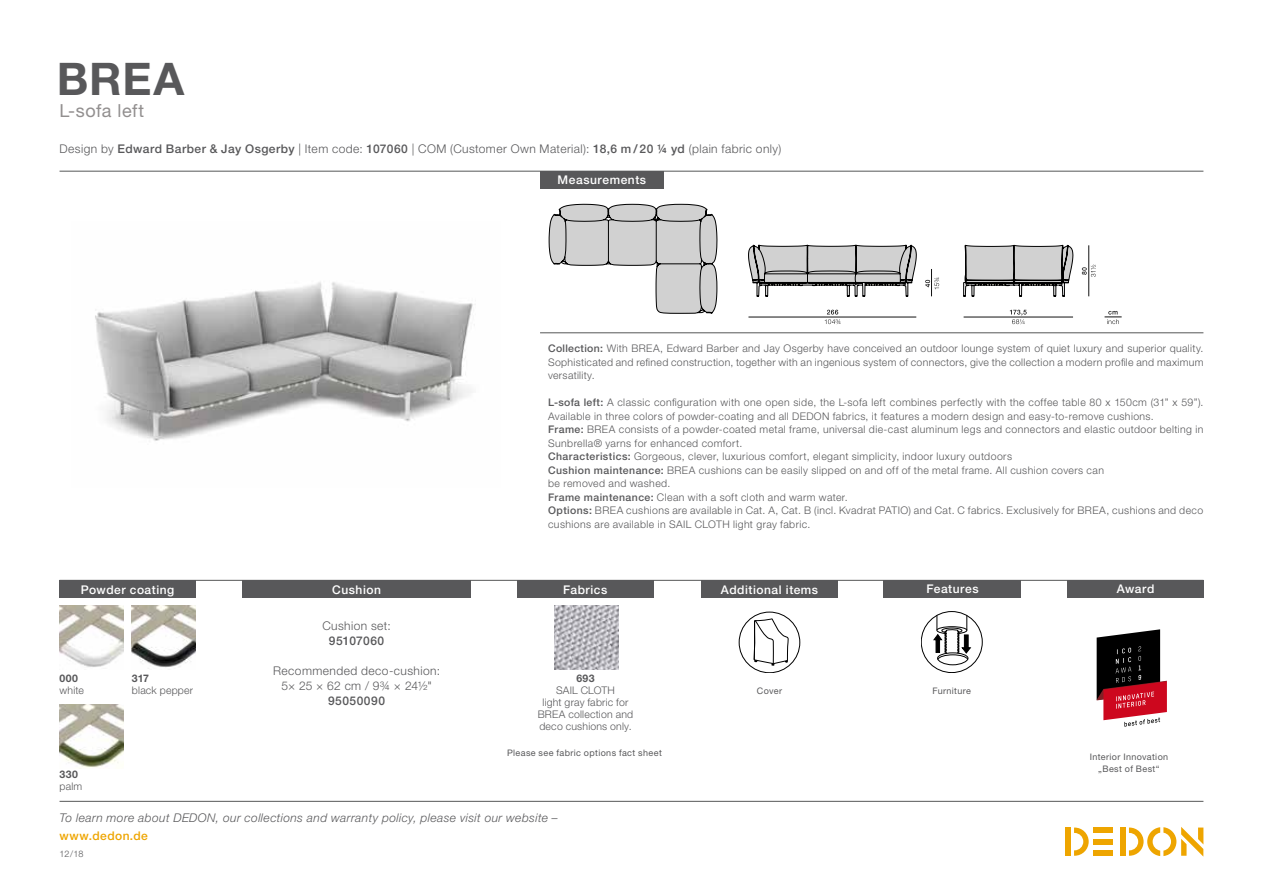
<style>
.page{position:relative;width:1263px;height:893px;background:#fff}
.page>*{position:absolute;margin:0;border:0;box-sizing:border-box;transform-origin:0 0}
.t1{font:700 45px "Helvetica Neue LT";color:#58585a}
.t2{font:18px "Helvetica Neue LT";letter-spacing:.025em;color:#928f8f}
.t3{font:300 12px/15px "Helvetica Neue LT";letter-spacing:.035em;color:#58585a;text-align:center}
.t4{font:italic 300 12px "Helvetica Neue LT";letter-spacing:.035em;color:#58585a}
.t5{font:500 12px "Helvetica Neue LT";letter-spacing:.045em;color:#fff}
.t6{font:500 12px "Helvetica Neue LT";letter-spacing:.035em;color:#eea500}
.t7{font:500 12px "Helvetica Neue LT";letter-spacing:.02em;color:#58585a}
.t8{font:500 12px "Helvetica Neue LT";letter-spacing:.04em;color:#58585a}
.t9{font:300 10.5px/13.5px "Helvetica Neue LT";letter-spacing:.04em;color:#58585a;text-align:justify}
.t10{font:300 10.5px/12px "Helvetica Neue LT";letter-spacing:.02em;color:#58585a;text-align:center}
.t11{font:700 10.5px "Helvetica Neue LT";letter-spacing:.04em;color:#58585a}
.t12{font:9px/12px "Helvetica Neue LT";letter-spacing:.04em;color:#58585a;text-align:center}
.t13{font:300 9px "Helvetica Neue LT";color:#58585a}
.s1{font-weight:500}
</style>
<div class="page">
<div style="left:1120px;top:827px;width:5px;height:29px;background:#eea500"></div>
<div style="left:1094px;top:827px;width:19px;height:6px;background:#eea500"></div>
<div style="left:1094px;top:850px;width:19px;height:6px;background:#eea500"></div>
<div style="left:1094px;top:839px;width:19px;height:5px;background:#eea500"></div>
<svg style="left:1074px;top:827px;width:15px;height:29px"></svg>
<div style="left:1065px;top:827px;width:6px;height:29px;background:#eea500"></div>
<svg style="left:1129px;top:827px;width:74px;height:29px"></svg>
<hr style="left:60px;top:801px;width:1143px;height:1px;background:#565757">
<hr style="left:60px;top:580px;width:1143px;height:1px;background:#565757">
<hr style="left:60px;top:171px;width:1143px;height:1px;background:#565757">
<div style="left:540px;top:171px;width:124px;height:17px;background:#58585a"></div>
<img style="left:95px;top:282px;width:378px;height:159px">
<hr style="left:540px;top:333px;width:663px;height:1px;background:#565757">
<svg style="left:1104px;top:311px;width:18px;height:13px"></svg>
<hr style="left:963px;top:317px;width:110px;height:1px;background:#121212">
<svg style="left:1010px;top:310px;width:17px;height:14px"></svg>
<hr style="left:1088px;top:245px;width:1px;height:51px;background:#121212">
<svg style="left:1082px;top:265px;width:14px;height:12px"></svg>
<svg style="left:925px;top:269px;width:14px;height:27px"></svg>
<svg style="left:963px;top:244px;width:110px;height:53px"></svg>
<svg style="left:748px;top:245px;width:168px;height:79px"></svg>
<svg style="left:549px;top:204px;width:168px;height:110px"></svg>
<div style="left:60px;top:580px;width:136px;height:18px;background:#58585a"></div>
<img style="left:60px;top:605px;width:63px;height:62px">
<img style="left:60px;top:705px;width:63px;height:63px">
<img style="left:132px;top:605px;width:64px;height:64px">
<div style="left:517px;top:580px;width:136px;height:18px;background:#58585a"></div>
<img style="left:555px;top:605px;width:64px;height:64px">
<div style="left:242px;top:580px;width:229px;height:18px;background:#58585a"></div>
<div style="left:883px;top:580px;width:136px;height:18px;background:#58585a"></div>
<div style="left:884px;top:580px;width:136px;height:17px;background:#58585a"></div>
<div style="left:1067px;top:580px;width:136px;height:17px;background:#58585a"></div>
<div style="left:701px;top:580px;width:136px;height:18px;background:#58585a"></div>
<div style="left:739px;top:612px;width:61px;height:61px;border:1px solid #000;border-radius:50%"></div>
<svg style="left:754px;top:618px;width:35px;height:47px"></svg>
<div style="left:921px;top:611px;width:61px;height:62px;border:1px solid #000;border-radius:50%"></div>
<svg style="left:937px;top:653px;width:31px;height:12px"></svg>
<div style="left:937px;top:653px;width:31px;height:12px;border:1px solid #000;border-radius:50%"></div>
<svg style="left:933px;top:615px;width:38px;height:45px"></svg>
<svg style="left:1097px;top:629px;width:70px;height:98px"></svg>
<h1 class="t1" style="left:57px;top:51px;width:129px">BREA</h1>
<h2 class="t2" style="left:60px;top:100px;width:86px">L-sofa left</h2>
<p class="t3" style="left:60px;top:141px;width:723px">Design by <span class="s1">Edward Barber &amp; Jay Osgerby</span> | Item code: <span class="s1">107060</span> | COM (Customer Own Material): <span class="s1">18,6 m / 20 ¼ yd</span> (plain fabric only)</p>
<p class="t5" style="left:558px;top:173px;width:90px">Measurements</p>
<p class="t9" style="left:548px;top:342px;width:657px"><span class="s1">Collection:</span> With BREA, Edward Barber and Jay Osgerby have conceived an outdoor lounge system of quiet luxury and superior quality.<br>Sophisticated and refined construction, together with an ingenious system of connectors, give the collection a modern profile and maximum versatility.</p>
<p class="t9" style="left:548px;top:396px;width:657px;text-align:left"><span class="s1">L-sofa left:</span> A classic configuration with one open side, the L-sofa left combines perfectly with the coffee table 80 x 150cm (31” x 59”).<br>Available in three colors of powder-coating and all DEDON fabrics, it features a modern design and easy-to-remove cushions.<br><span class="s1">Frame:</span> BREA consists of a powder-coated metal frame, universal die-cast aluminum legs and connectors and elastic outdoor belting in Sunbrella® yarns for enhanced comfort.<br><span class="s1">Characteristics:</span> Gorgeous, clever, luxurious comfort, elegant simplicity, indoor luxury outdoors<br><span class="s1">Cushion maintenance:</span> BREA cushions can be easily slipped on and off of the metal frame. All cushion covers can<br>be removed and washed.<br><span class="s1">Frame maintenance:</span> Clean with a soft cloth and warm water.<br><span class="s1">Options:</span> BREA cushions are available in Cat. A, Cat. B (incl. Kvadrat PATIO) and Cat. C fabrics. Exclusively for BREA, cushions and deco cushions are available in SAIL CLOTH light gray fabric.</p>
<p class="t5" style="left:81px;top:582px;width:95px">Powder coating</p>
<p class="t11" style="left:60px;top:671px;width:20px">000</p>
<p class="t9" style="left:60px;top:683px;width:26px">white</p>
<p class="t11" style="left:132px;top:671px;width:19px">317</p>
<p class="t10" style="left:132px;top:684px;width:63px">black pepper</p>
<p class="t5" style="left:332px;top:582px;width:50px">Cushion</p>
<p class="t3" style="left:322px;top:618px;width:70px">Cushion set:</p>
<p class="t7" style="left:329px;top:633px;width:57px">95107060</p>
<p class="t3" style="left:273px;top:663px;width:168px">Recommended deco-cushion:<br>5× 25 × 62 cm / 9¾ × 24½"</p>
<p class="t8" style="left:328px;top:693px;width:59px">95050090</p>
<p class="t5" style="left:563px;top:582px;width:46px">Fabrics</p>
<p class="t11" style="left:576px;top:671px;width:20px">693</p>
<p class="t10" style="left:538px;top:684px;width:97px">SAIL CLOTH<br>light gray fabric for<br>BREA collection and deco cushions only.</p>
<p class="t5" style="left:721px;top:582px;width:99px">Additional items</p>
<p class="t5" style="left:926px;top:582px;width:54px">Features</p>
<p class="t5" style="left:933px;top:582px;width:39px">Award</p>
<p class="t5" style="left:1117px;top:582px;width:39px">Award</p>
<p class="t12" style="left:757px;top:685px;width:27px">Cover</p>
<p class="t12" style="left:932px;top:684px;width:40px">Furniture</p>
<p class="t11" style="left:60px;top:768px;width:20px">330</p>
<p class="t9" style="left:60px;top:780px;width:24px">palm</p>
<p class="t12" style="left:507px;top:747px;width:156px">Please see fabric options fact sheet</p>
<p class="t12" style="left:1090px;top:750px;width:80px">Interior Innovation „Best of Best“</p>
<p class="t4" style="left:60px;top:811px;width:500px">To learn more about DEDON, our collections and warranty policy, please visit our website –</p>
<p class="t6" style="left:60px;top:829px;width:90px">www.dedon.de</p>
<p class="t13" style="left:60px;top:848px;width:25px">12/18</p>
</div>
